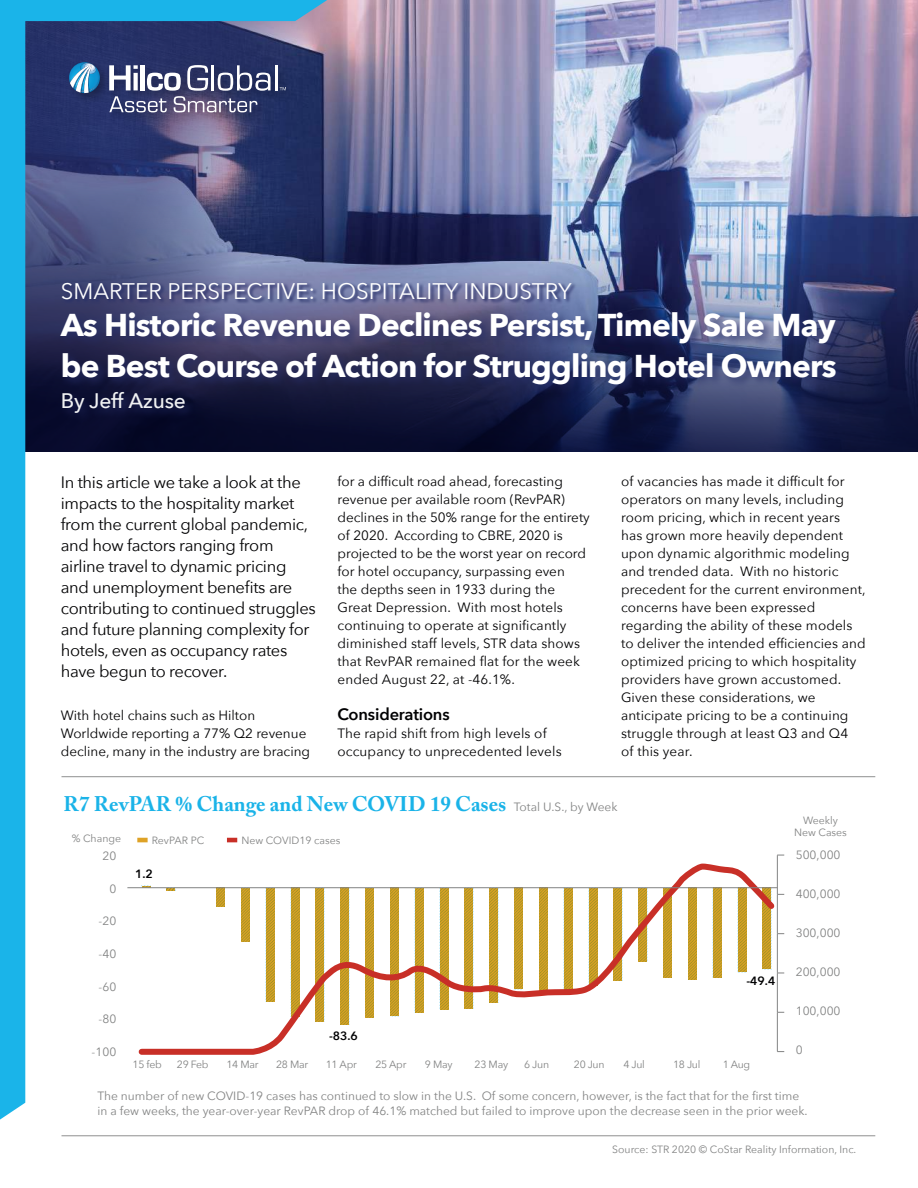
<style>
.page{position:relative;width:918px;height:1188px;background:#fff}
.page>*{position:absolute;margin:0;border:0;box-sizing:border-box;transform-origin:0 0}
.t1{font:700 31.5px/40.5px "Avenir Next";letter-spacing:-.025em;color:#fff}
.t2{font:22.5px "Avenir Next";color:#fff}
.t3{font:700 21px "Adobe Caslon Pro";color:#1ab3e8}
.t4{font:500 21px "Avenir Next";letter-spacing:-.01em;color:#f1f2f3}
.t5{font:16.5px/21px "Avenir Next";letter-spacing:-.02em;color:#010102}
.t6{font:600 16.5px "Avenir Next";letter-spacing:-.01em;color:#010102}
.t7{font:13.5px/18px "Avenir Next";letter-spacing:.01em;color:#010102}
.t8{font:12px/15px "Avenir Next";color:#828383}
.t9{font:600 12px "Avenir Next";color:#010102}
.t10{font:10.5px/12px "Avenir Next";color:#828383;text-align:center}
.s1{font-family:"Avenir Next";font-weight:400;font-size:12px;color:#828383}
.s2{font-weight:800;font-size:13.5px;color:#dea226}
.s3{font-weight:800;font-size:13.5px;color:#c82f27}
</style>
<div class="page">
<img style="left:327px;top:5px;width:591px;height:446px">
<svg style="left:0;top:0;width:327px;height:1120px"></svg>
<div style="left:66px;top:60px;width:232px;height:64px;background:#010102;opacity:.29"></div>
<img style="left:69px;top:62px;width:33px;height:31px">
<img style="left:96px;top:76px;width:3px;height:16px">
<img style="left:80px;top:63px;width:17px;height:11px">
<svg style="left:70px;top:64px;width:26px;height:30px"></svg>
<svg style="left:109px;top:65px;width:162px;height:47px"></svg>
<hr style="left:275px;top:65px;width:3px;height:25px;background:#fff">
<svg style="left:280px;top:87px;width:6px;height:3px"></svg>
<div style="left:59px;top:309px;width:789px;height:116px;background:#252d66;opacity:.75"></div>
<svg style="left:61px;top:282px;width:516px;height:22px;background:#5e6492"></svg>
<hr style="left:62px;top:1136px;width:813px;height:1px;background:#828383">
<hr style="left:62px;top:776px;width:813px;height:1px;background:#828383">
<hr style="left:777px;top:855px;width:1px;height:39px;background:#828383">
<hr style="left:777px;top:895px;width:1px;height:38px;background:#828383">
<hr style="left:777px;top:934px;width:1px;height:39px;background:#828383">
<hr style="left:777px;top:973px;width:1px;height:39px;background:#828383">
<hr style="left:777px;top:1012px;width:1px;height:39px;background:#828383">
<svg style="left:136px;top:861px;width:641px;height:197px"></svg>
<hr style="left:127px;top:887px;width:650px;height:1px;background:#828383">
<h2 class="t2" style="left:61px;top:281px;width:512px">SMARTER PERSPECTIVE: HOSPITALITY INDUSTRY</h2>
<h1 class="t1" style="left:61px;top:307px;width:778px">As Historic Revenue Declines Persist, Timely Sale May be Best Course of Action for Struggling Hotel Owners</h1>
<h3 class="t4" style="left:61px;top:392px;width:127px">By Jeff Azuse</h3>
<p class="t5" style="left:61px;top:473px;width:257px">In this article we take a look at the impacts to the hospitality market from the current global pandemic, and how factors ranging from airline travel to dynamic pricing and unemployment benefits are contributing to continued struggles and future planning complexity for hotels, even as occupancy rates have begun to recover.</p>
<p class="t7" style="left:61px;top:707px;width:251px">With hotel chains such as Hilton<br>Worldwide reporting a 77% Q2 revenue decline, many in the industry are bracing</p>
<p class="t7" style="left:338px;top:472px;width:254px">for a difficult road ahead, forecasting revenue per available room (RevPAR) declines in the 50% range for the entirety of 2020. According to CBRE, 2020 is projected to be the worst year on record for hotel occupancy, surpassing even<br>the depths seen in 1933 during the Great Depression. With most hotels continuing to operate at significantly diminished staff levels, STR data shows that RevPAR remained flat for the week ended August 22, at -46.1%.</p>
<p class="t6" style="left:338px;top:705px;width:114px">Considerations</p>
<p class="t7" style="left:338px;top:725px;width:226px">The rapid shift from high levels of occupancy to unprecedented levels</p>
<p class="t7" style="left:621px;top:472px;width:246px">of vacancies has made it difficult for operators on many levels, including room pricing, which in recent years<br>has grown more heavily dependent upon dynamic algorithmic modeling and trended data. With no historic precedent for the current environment, concerns have been expressed regarding the ability of these models to deliver the intended efficiencies and optimized pricing to which hospitality providers have grown accustomed.<br>Given these considerations, we anticipate pricing to be a continuing struggle through at least Q3 and Q4<br>of this year.</p>
<h3 class="t3" style="left:64px;top:795px;width:555px">R7 RevPAR % Change and New COVID 19 Cases <span class="s1">Total U.S., by Week</span></h3>
<p class="t10" style="left:72px;top:833px;width:51px">% Change</p>
<p class="t10" style="left:138px;top:835px;width:68px"><span class="s2">—</span> RevPAR PC</p>
<p class="t10" style="left:228px;top:835px;width:114px"><span class="s3">—</span> New COVID19 cases</p>
<p class="t8" style="left:102px;top:850px;width:15px">20</p>
<p class="t8" style="left:109px;top:882px;width:8px">0</p>
<p class="t8" style="left:99px;top:915px;width:19px">-20</p>
<p class="t8" style="left:99px;top:947px;width:19px">-40</p>
<p class="t8" style="left:99px;top:980px;width:19px">-60</p>
<p class="t8" style="left:99px;top:1012px;width:19px">-80</p>
<p class="t8" style="left:92px;top:1045px;width:26px">-100</p>
<p class="t9" style="left:135px;top:867px;width:19px">1.2</p>
<p class="t9" style="left:329px;top:1029px;width:30px">-83.6</p>
<p class="t9" style="left:746px;top:974px;width:30px">-49.4</p>
<p class="t10" style="left:133px;top:1059px;width:31px">15 feb</p>
<p class="t10" style="left:177px;top:1059px;width:33px">29 Feb</p>
<p class="t10" style="left:227px;top:1059px;width:34px">14 Mar</p>
<p class="t10" style="left:276px;top:1059px;width:34px">28 Mar</p>
<p class="t10" style="left:326px;top:1059px;width:33px">11 Apr</p>
<p class="t10" style="left:375px;top:1059px;width:33px">25 Apr</p>
<p class="t10" style="left:425px;top:1059px;width:29px">9 May</p>
<p class="t10" style="left:475px;top:1059px;width:35px">23 May</p>
<p class="t10" style="left:524px;top:1059px;width:26px">6 Jun</p>
<p class="t10" style="left:574px;top:1059px;width:32px">20 Jun</p>
<p class="t10" style="left:623px;top:1059px;width:23px">4 Jul</p>
<p class="t10" style="left:673px;top:1059px;width:29px">18 Jul</p>
<p class="t10" style="left:723px;top:1059px;width:29px">1 Aug</p>
<p class="t10" style="left:794px;top:815px;width:54px">Weekly<br>New Cases</p>
<p class="t8" style="left:796px;top:848px;width:46px">500,000</p>
<p class="t8" style="left:796px;top:887px;width:46px">400,000</p>
<p class="t8" style="left:796px;top:926px;width:46px">300,000</p>
<p class="t8" style="left:796px;top:965px;width:46px">200,000</p>
<p class="t8" style="left:796px;top:1004px;width:46px">100,000</p>
<p class="t8" style="left:796px;top:1043px;width:8px">0</p>
<p class="t8" style="left:97px;top:1087px;width:712px">The number of new COVID-19 cases has continued to slow in the U.S. Of some concern, however, is the fact that for the first time in a few weeks, the year-over-year RevPAR drop of 46.1% matched but failed to improve upon the decrease seen in the prior week.</p>
<p class="t10" style="left:612px;top:1144px;width:246px">Source: STR 2020 © CoStar Reality Information, Inc.</p>
</div>
